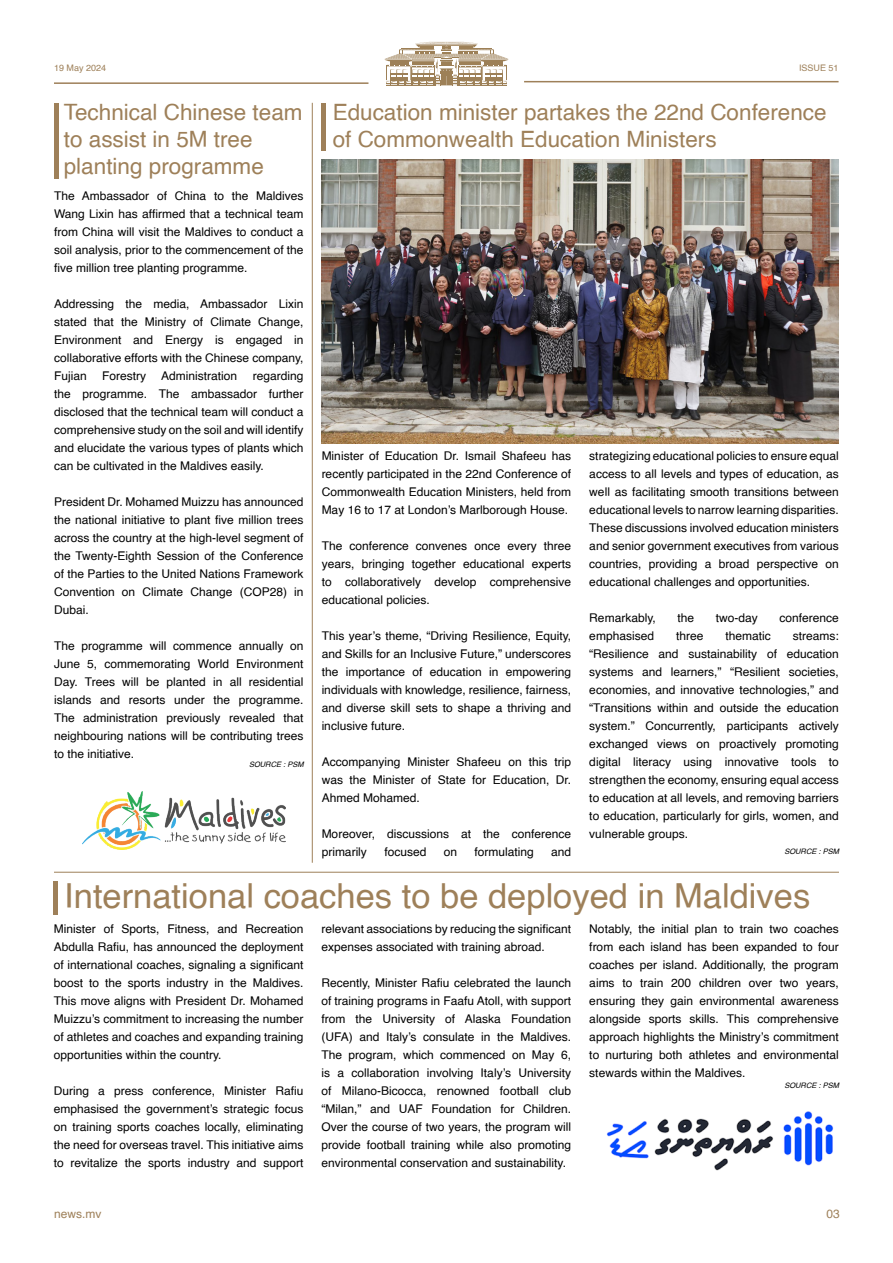
<style>
.page{position:relative;width:893px;height:1263px;background:#fff}
.page>*{position:absolute;margin:0;border:0;box-sizing:border-box;transform-origin:0 0}
.Headlines{font:34.5px "Helvetica";color:#9e8059}
.Headlines-2{font:22.5px/27px "Helvetica";color:#9e8059}
.MAIN_TEXT{font:12px/18px "Helvetica";color:#000;text-align:justify}
.t1{font:12px "Helvetica";color:#9e8059}
.t2{font:9px "Helvetica";color:#9e8059}
.t3{font:italic 7.5px "Helvetica";color:#000}
</style>
<div class="page">
<svg style="left:384px;top:42px;width:125px;height:44px"></svg>
<hr style="left:54px;top:82px;width:314px;height:2px;background:#9e8059">
<hr style="left:524px;top:81px;width:315px;height:1px;background:#9e8059">
<hr style="left:312px;top:103px;width:1px;height:760px;background:#9e8059">
<hr style="left:54px;top:872px;width:785px;height:1px;background:#9e8059">
<div style="left:54px;top:104px;width:5px;height:75px;background:#9e8059"></div>
<hr style="left:322px;top:104px;width:4px;height:47px;background:#9e8059">
<img style="left:607px;top:1111px;width:227px;height:60px">
<img style="left:322px;top:159px;width:516px;height:284px">
<img style="left:82px;top:791px;width:203px;height:58px">
<div style="left:53px;top:882px;width:5px;height:33px;background:#9e8059"></div>
<p class="t2" style="left:54px;top:61px;width:54px">19 May 2024</p>
<p class="t2" style="left:799px;top:61px;width:41px">ISSUE 51</p>
<p class="Headlines-2" style="left:64px;top:100px;width:240px">Technical Chinese team to assist in 5M tree planting programme</p>
<p class="MAIN_TEXT" style="left:54px;top:187px;width:251px">The Ambassador of China to the Maldives Wang Lixin has affirmed that a technical team from China will visit the Maldives to conduct a soil analysis, prior to the commencement of the five million tree planting programme.</p>
<p class="MAIN_TEXT" style="left:54px;top:295px;width:251px">Addressing the media, Ambassador Lixin stated that the Ministry of Climate Change, Environment and Energy is engaged in collaborative efforts with the Chinese company, Fujian</p>
<p class="Headlines-2" style="left:333px;top:100px;width:495px">Education minister partakes the 22nd Conference of Commonwealth Education Ministers</p>
<p class="MAIN_TEXT" style="left:54px;top:367px;width:251px;text-indent:199px">regarding the programme. The ambassador further disclosed that the technical team will conduct a comprehensive study on the soil and will identify and elucidate the various types of plants which can be cultivated in the Maldives easily.</p>
<p class="MAIN_TEXT" style="left:54px;top:493px;width:251px">President Dr. Mohamed Muizzu has announced the national initiative to plant five million trees across the country at the high-level segment of the Twenty-Eighth Session of the Conference of the Parties to the United Nations Framework Convention on Climate Change (COP28) in Dubai.</p>
<p class="MAIN_TEXT" style="left:54px;top:637px;width:251px">The programme will commence annually on June 5, commemorating World Environment Day. Trees will be planted in all residential islands and resorts under the programme.<br>The administration previously revealed that neighbouring nations will be contributing trees to the initiative.</p>
<p class="MAIN_TEXT" style="left:102px;top:367px;width:136px">Forestry Administration</p>
<p class="MAIN_TEXT" style="left:322px;top:447px;width:251px">Minister of Education Dr. Ismail Shafeeu has recently participated in the 22nd Conference of Commonwealth Education Ministers, held from May 16 to 17 at London’s Marlborough House.</p>
<p class="MAIN_TEXT" style="left:322px;top:537px;width:251px">The conference convenes once every three years, bringing together educational experts to collaboratively develop comprehensive educational policies.</p>
<p class="MAIN_TEXT" style="left:322px;top:627px;width:251px">This year’s theme, “Driving Resilience, Equity, and Skills for an Inclusive Future,” underscores the importance of education in empowering individuals with knowledge, resilience, fairness, and diverse skill sets to shape a thriving and inclusive future.</p>
<p class="MAIN_TEXT" style="left:322px;top:753px;width:251px">Accompanying Minister Shafeeu on this trip was the Minister of State for Education, Dr.<br>Ahmed Mohamed.</p>
<p class="MAIN_TEXT" style="left:322px;top:825px;width:251px">Moreover, discussions at the conference primarily</p>
<p class="MAIN_TEXT" style="left:589px;top:447px;width:251px">strategizing educational policies to ensure equal access to all levels and types of education, as well as facilitating smooth transitions between educational levels to narrow learning disparities.<br>These discussions involved education ministers and senior government executives from various countries, providing a broad perspective on educational challenges and opportunities.</p>
<p class="MAIN_TEXT" style="left:589px;top:609px;width:68px">Remarkably,</p>
<p class="MAIN_TEXT" style="left:677px;top:609px;width:18px">the</p>
<p class="MAIN_TEXT" style="left:716px;top:609px;width:44px">two-day</p>
<p class="MAIN_TEXT" style="left:780px;top:609px;width:61px">conference</p>
<p class="MAIN_TEXT" style="left:589px;top:627px;width:66px">emphasised</p>
<p class="MAIN_TEXT" style="left:676px;top:627px;width:29px">three</p>
<p class="MAIN_TEXT" style="left:725px;top:627px;width:47px">thematic</p>
<p class="MAIN_TEXT" style="left:589px;top:627px;width:251px;text-indent:204px">streams: “Resilience and sustainability of education systems and learners,” “Resilient societies, economies, and innovative technologies,” and “Transitions within and outside the education system.” Concurrently, participants actively exchanged views on proactively promoting digital literacy using innovative tools to strengthen the economy, ensuring equal access to education at all levels, and removing barriers to education, particularly for girls, women, and vulnerable groups.</p>
<p class="t3" style="left:249px;top:758px;width:56px">SOURCE : PSM</p>
<p class="MAIN_TEXT" style="left:384px;top:843px;width:44px">focused</p>
<p class="MAIN_TEXT" style="left:444px;top:843px;width:15px">on</p>
<p class="MAIN_TEXT" style="left:475px;top:843px;width:61px">formulating</p>
<p class="MAIN_TEXT" style="left:551px;top:843px;width:22px">and</p>
<p class="t3" style="left:784px;top:845px;width:56px">SOURCE : PSM</p>
<p class="Headlines" style="left:64px;top:869px;width:747px">International coaches to be deployed in Maldives</p>
<p class="MAIN_TEXT" style="left:54px;top:920px;width:251px">Minister of Sports, Fitness, and Recreation Abdulla Rafiu, has announced the deployment of international coaches, signaling a significant boost to the sports industry in the Maldives.<br>This move aligns with President Dr. Mohamed Muizzu’s commitment to increasing the number of athletes and coaches and expanding training opportunities within the country.</p>
<p class="MAIN_TEXT" style="left:54px;top:1082px;width:251px">During a press conference, Minister Rafiu emphasised the government’s strategic focus on training sports coaches locally, eliminating the need for overseas travel. This initiative aims to revitalize the sports industry and support</p>
<p class="MAIN_TEXT" style="left:321px;top:920px;width:251px">relevant associations by reducing the significant expenses associated with training abroad.</p>
<p class="MAIN_TEXT" style="left:321px;top:974px;width:251px">Recently, Minister Rafiu celebrated the launch of training programs in Faafu Atoll, with support from the University of Alaska Foundation (UFA) and Italy’s consulate in the Maldives.<br>The program, which commenced on May 6, is a collaboration involving Italy’s University of Milano-Bicocca, renowned football club “Milan,” and UAF Foundation for Children.<br>Over the course of two years, the program will provide football training while also promoting environmental conservation and sustainability.</p>
<p class="MAIN_TEXT" style="left:589px;top:920px;width:251px">Notably, the initial plan to train two coaches from each island has been expanded to four coaches per island. Additionally, the program aims to train 200 children over two years, ensuring they gain environmental awareness alongside sports skills. This comprehensive approach highlights the Ministry’s commitment to nurturing both athletes and environmental stewards within the Maldives.</p>
<p class="t3" style="left:784px;top:1079px;width:56px">SOURCE : PSM</p>
<p class="t1" style="left:54px;top:1204px;width:49px">news.mv</p>
<p class="t1" style="left:826px;top:1204px;width:15px">03</p>
</div>
